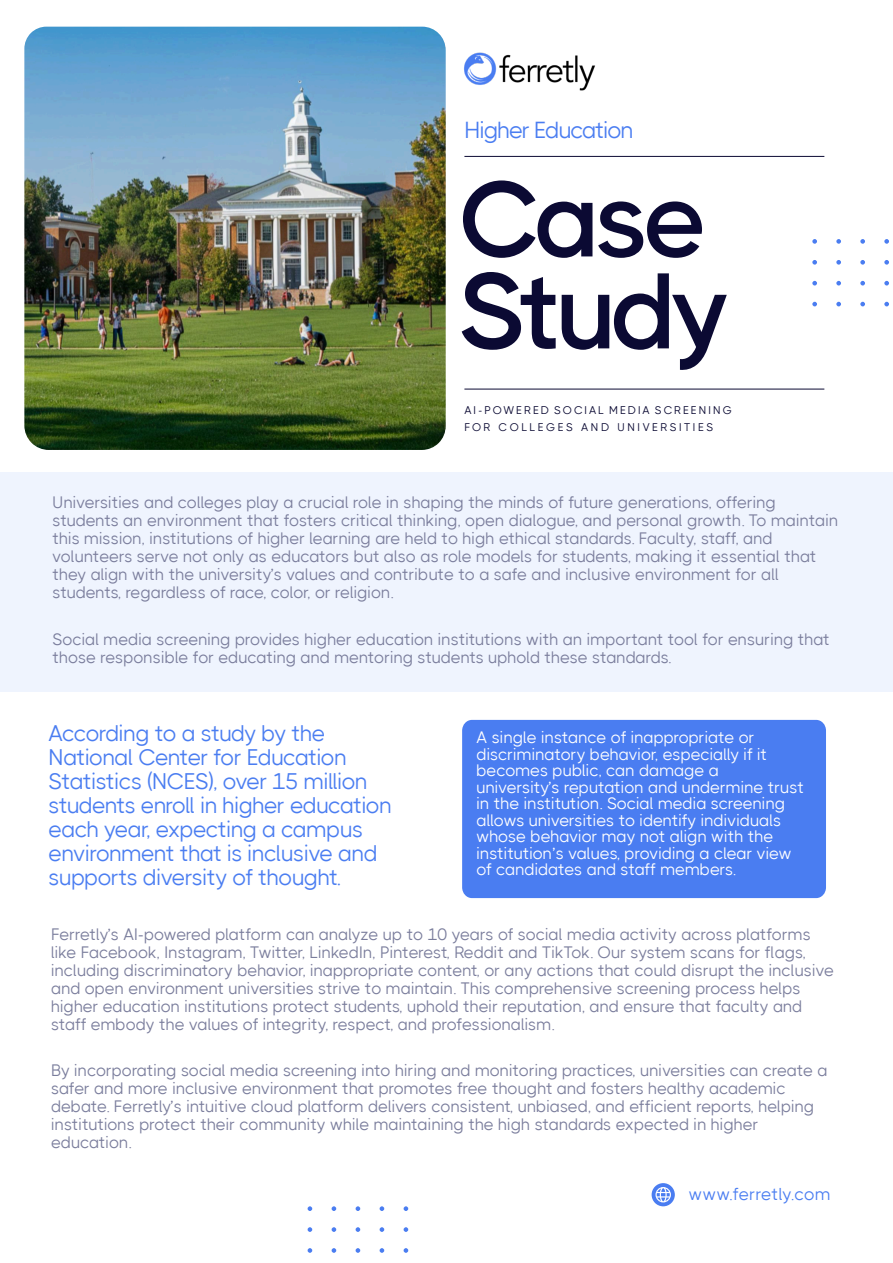
<style>
.page{position:relative;width:893px;height:1263px;background:#fff}
.page>*{position:absolute;margin:0;border:0;box-sizing:border-box;transform-origin:0 0}
.t1{font:600 107.1px/91.9px "THICCCBOI";letter-spacing:-.06em;color:#0b0a33}
.t2{font:23.1px "THICCCBOI";letter-spacing:-.06em;color:#4a7df1}
.t3{font:22.5px/24px "THICCCBOI";letter-spacing:-.04em;color:#4a7df1}
.t4{font:17.1px "THICCCBOI";letter-spacing:.005em;color:#4a7df1}
.t5{font:16.5px/18px "THICCCBOI";letter-spacing:-.02em;color:#7a7d9c}
.t6{font:16.5px/16.5px "THICCCBOI";letter-spacing:-.02em;color:#fff}
.t7{font:11.1px/17px "THICCCBOI";letter-spacing:.17em;color:#0b0a33}
</style>
<div class="page">
<div style="left:0;top:472px;width:893px;height:220px;background:#eff4fe"></div>
<div style="left:462px;top:720px;width:364px;height:178px;background:#4a7df1;border-radius:10px"></div>
<svg style="left:652px;top:1183px;width:23px;height:23px"></svg>
<hr style="left:464px;top:389px;width:360px;height:1px;background:#0b0a33">
<hr style="left:464px;top:156px;width:360px;height:1px;background:#0b0a33">
<svg style="left:308px;top:1206px;width:4px;height:5px"></svg>
<svg style="left:332px;top:1206px;width:4px;height:5px"></svg>
<svg style="left:356px;top:1206px;width:4px;height:5px"></svg>
<svg style="left:380px;top:1206px;width:4px;height:5px"></svg>
<svg style="left:404px;top:1206px;width:4px;height:5px"></svg>
<svg style="left:308px;top:1227px;width:4px;height:5px"></svg>
<svg style="left:332px;top:1227px;width:4px;height:5px"></svg>
<svg style="left:356px;top:1227px;width:4px;height:5px"></svg>
<svg style="left:380px;top:1227px;width:4px;height:5px"></svg>
<svg style="left:404px;top:1227px;width:4px;height:5px"></svg>
<svg style="left:308px;top:1248px;width:4px;height:5px"></svg>
<svg style="left:332px;top:1248px;width:4px;height:5px"></svg>
<svg style="left:356px;top:1248px;width:4px;height:5px"></svg>
<svg style="left:380px;top:1248px;width:4px;height:5px"></svg>
<svg style="left:404px;top:1248px;width:4px;height:5px"></svg>
<svg style="left:812px;top:239px;width:5px;height:5px"></svg>
<svg style="left:836px;top:239px;width:5px;height:5px"></svg>
<svg style="left:860px;top:239px;width:5px;height:5px"></svg>
<svg style="left:884px;top:239px;width:5px;height:5px"></svg>
<svg style="left:812px;top:260px;width:5px;height:5px"></svg>
<svg style="left:836px;top:260px;width:5px;height:5px"></svg>
<svg style="left:860px;top:260px;width:5px;height:5px"></svg>
<svg style="left:884px;top:260px;width:5px;height:5px"></svg>
<svg style="left:812px;top:281px;width:5px;height:4px"></svg>
<svg style="left:836px;top:281px;width:5px;height:4px"></svg>
<svg style="left:860px;top:281px;width:5px;height:4px"></svg>
<svg style="left:884px;top:281px;width:5px;height:4px"></svg>
<svg style="left:812px;top:302px;width:5px;height:4px"></svg>
<svg style="left:836px;top:302px;width:5px;height:4px"></svg>
<svg style="left:860px;top:302px;width:5px;height:4px"></svg>
<svg style="left:884px;top:302px;width:5px;height:4px"></svg>
<img style="left:464px;top:52px;width:131px;height:39px">
<img style="left:24px;top:27px;width:422px;height:423px">
<h2 class="t2" style="left:464px;top:119px;width:171px">Higher Education</h2>
<h1 class="t1" style="left:459px;top:178px;width:274px">Case<br>Study</h1>
<p class="t7" style="left:464px;top:402px;width:269px">AI-POWERED SOCIAL MEDIA SCREENING<br>FOR COLLEGES AND UNIVERSITIES</p>
<p class="t5" style="left:53px;top:494px;width:787px">Universities and colleges play a crucial role in shaping the minds of future generations, offering students an environment that fosters critical thinking, open dialogue, and personal growth. To maintain this mission, institutions of higher learning are held to high ethical standards. Faculty, staff, and volunteers serve not only as educators but also as role models for students, making it essential that they align with the university’s values and contribute to a safe and inclusive environment for all students, regardless of race, color, or religion.</p>
<p class="t5" style="left:53px;top:631px;width:779px">Social media screening provides higher education institutions with an important tool for ensuring that those responsible for educating and mentoring students uphold these standards.</p>
<h3 class="t3" style="left:49px;top:722px;width:345px">According to a study by the<br>National Center for Education<br>Statistics (NCES), over 15 million students enroll in higher education each year, expecting a campus environment that is inclusive and supports diversity of thought.</h3>
<p class="t6" style="left:476px;top:730px;width:329px">A single instance of inappropriate or discriminatory behavior, especially if it becomes public, can damage a university’s reputation and undermine trust in the institution. Social media screening allows universities to identify individuals whose behavior may not align with the institution’s values, providing a clear view of candidates and staff members.</p>
<p class="t5" style="left:51px;top:926px;width:785px">Ferretly’s AI-powered platform can analyze up to 10 years of social media activity across platforms like Facebook, Instagram, Twitter, LinkedIn, Pinterest, Reddit and TikTok. Our system scans for flags, including discriminatory behavior, inappropriate content, or any actions that could disrupt the inclusive and open environment universities strive to maintain. This comprehensive screening process helps higher education institutions protect students, uphold their reputation, and ensure that faculty and staff embody the values of integrity, respect, and professionalism.</p>
<p class="t5" style="left:51px;top:1062px;width:778px">By incorporating social media screening into hiring and monitoring practices, universities can create a safer and more inclusive environment that promotes free thought and fosters healthy academic debate. Ferretly’s intuitive cloud platform delivers consistent, unbiased, and efficient reports, helping institutions protect their community while maintaining the high standards expected in higher education.</p>
<p class="t4" style="left:689px;top:1186px;width:143px">www.ferretly.com</p>
</div>
